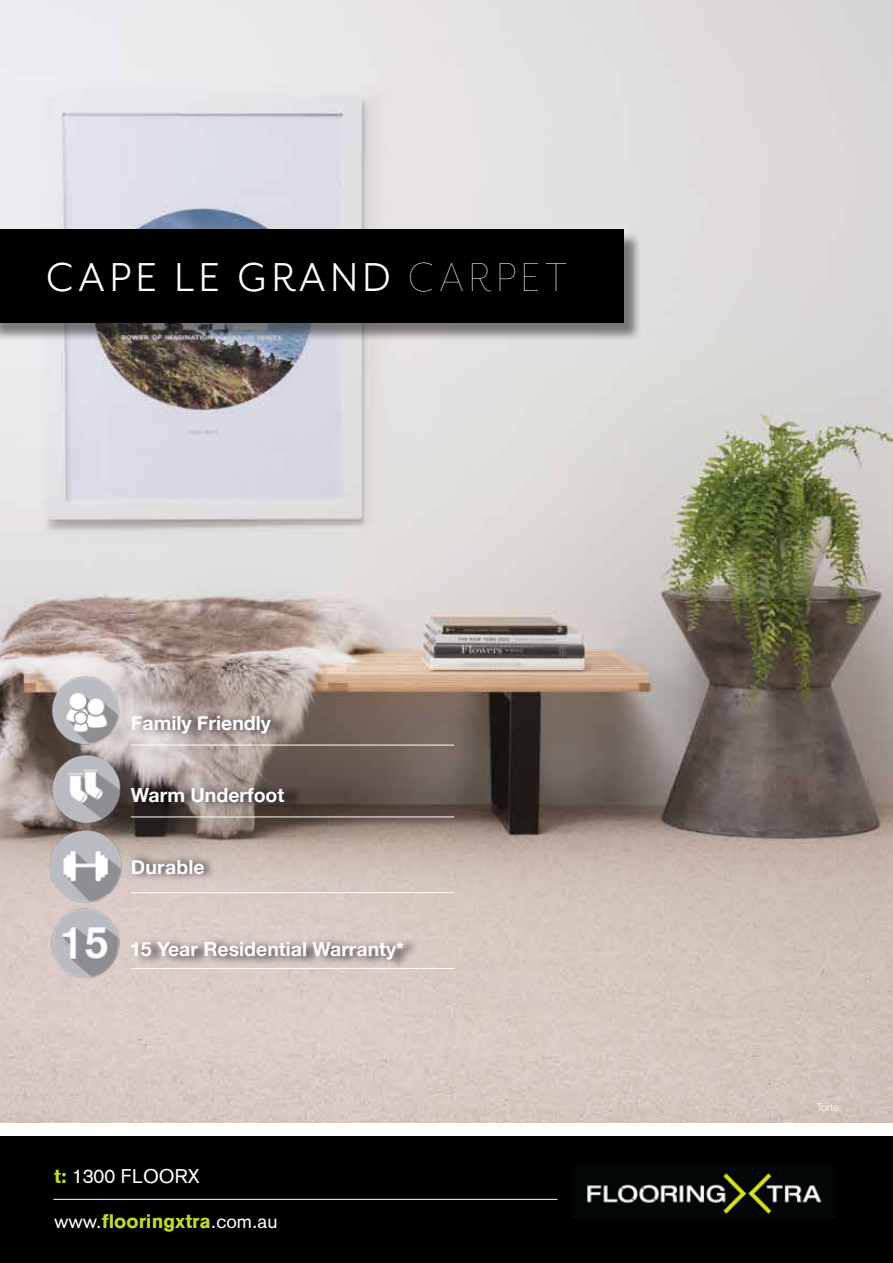
<style>
.page{position:relative;width:893px;height:1263px;background:#fff}
.page>*{position:absolute;margin:0;border:0;box-sizing:border-box;transform-origin:0 0}
.t1{font:46.5px "Mr Eaves San OT";letter-spacing:.1em;color:#fff}
.t2{font:700 19.5px "Helvetica Neue";color:#fff}
.t3{font:700 19.5px "Akzidenz Grotesk BE";color:#c1d82f}
.t4{font:19.5px "Akzidenz Grotesk";color:#fff}
.t5{font:300 10.5px "Helvetica Neue";color:#fff}
.s1{font-weight:100}
.s2{font-family:"Akzidenz Grotesk BE";font-weight:700;color:#c1d82f}
.s3{font-family:"Akzidenz Grotesk";font-weight:400;color:#fff}
</style>
<div class="page">
<div style="left:0;top:1135px;width:893px;height:128px;background:#000"></div>
<img style="left:0;top:0;width:893px;height:1123px">
<img style="left:587px;top:1173px;width:235px;height:42px">
<hr style="left:54px;top:1199px;width:503px;height:1px;background:#fff">
<div style="left:136px;top:781px;width:168px;height:30px;background:#000;opacity:.75"></div>
<img style="left:47px;top:673px;width:77px;height:309px">
<div style="left:128px;top:851px;width:88px;height:31px;background:#000;opacity:.75"></div>
<div style="left:132px;top:936px;width:287px;height:33px;background:#000;opacity:.75"></div>
<hr style="left:131px;top:968px;width:323px;height:1px;background:#fff">
<hr style="left:131px;top:892px;width:323px;height:1px;background:#fff">
<hr style="left:131px;top:817px;width:323px;height:1px;background:#fff">
<div style="left:137px;top:708px;width:154px;height:34px;background:#000;opacity:.75"></div>
<hr style="left:131px;top:745px;width:323px;height:1px;background:#fff">
<div style="left:0;top:232px;width:642px;height:110px;background:#000;opacity:.47"></div>
<div style="left:0;top:230px;width:623px;height:93px;background:#000"></div>
<h1 class="t1" style="left:46px;top:247px;width:523px">CAPE LE GRAND <span class="s1">CARPET</span></h1>
<p class="t2" style="left:131px;top:716px;width:142px">Family Friendly</p>
<p class="t2" style="left:131px;top:788px;width:155px">Warm Underfoot</p>
<p class="t2" style="left:131px;top:859px;width:75px">Durable</p>
<p class="t2" style="left:130px;top:941px;width:276px">15 Year Residential Warranty*</p>
<p class="t4" style="left:54px;top:1164px;width:147px"><span class="s2">t:</span> 1300 FLOORX</p>
<p class="t3" style="left:54px;top:1210px;width:225px"><span class="s3">www.</span>flooringxtra<span class="s3">.com.au</span></p>
<p class="t5" style="left:817px;top:1102px;width:24px">Torte</p>
</div>
